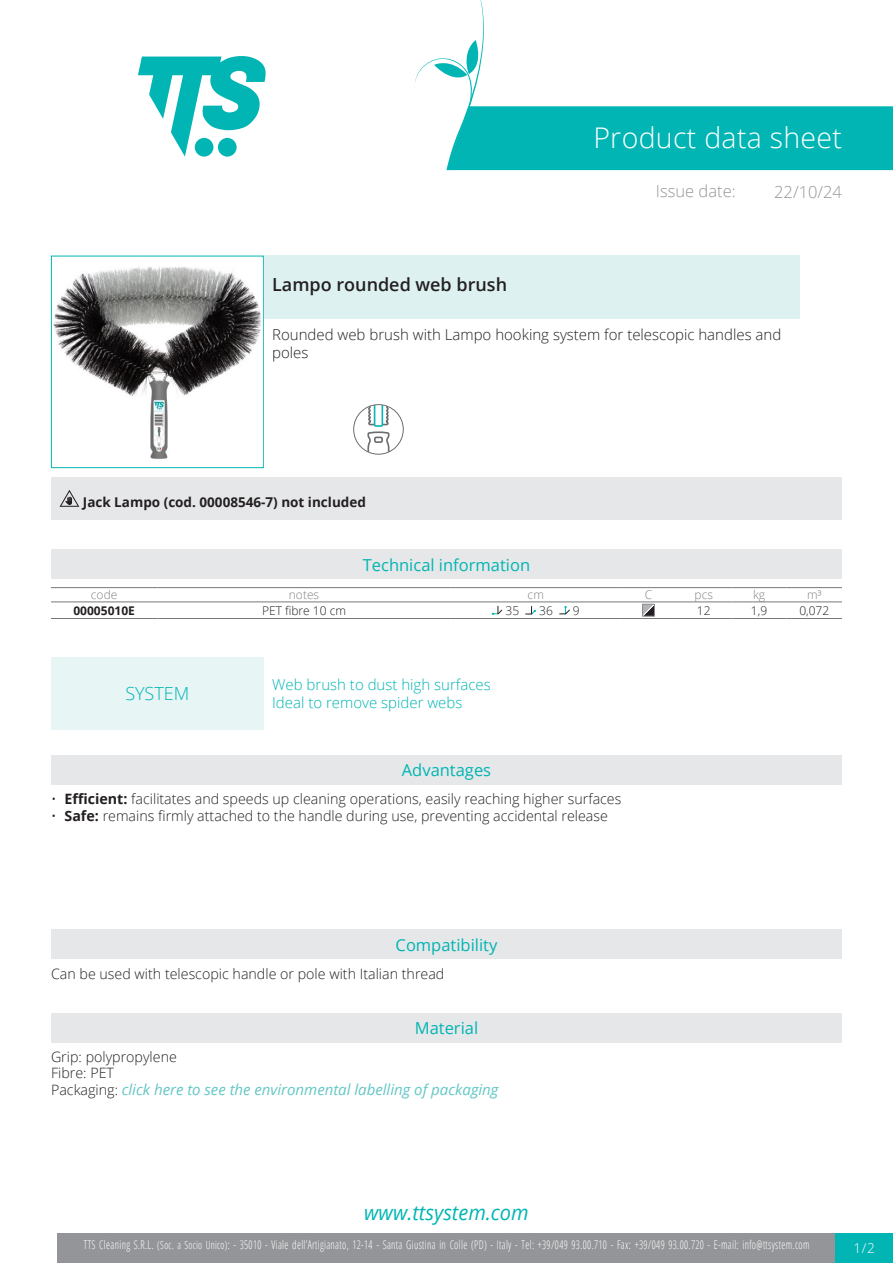
<style>
.page{position:relative;width:893px;height:1263px;background:#fff}
.page>*{position:absolute;margin:0;border:0;box-sizing:border-box;transform-origin:0 0}
.Titolo1{font:300 28.5px "Open Sans";letter-spacing:.01em;color:#fff}
.t1{font:italic 20.85px "Open Sans";color:#00b5b3;scale:.96 1}
.Nome{font:600 18px "Open Sans";color:#231f20}
.Titolo15{font:300 18px "Open Sans";color:#00b5b3}
.Titolo3{font:16.5px "Open Sans";color:#00b5b3}
.Titolo2{font:300 16.5px "Open Sans";color:#939598}
.Titolo9{font:16.5px "Open Sans";color:#00b5b3}
.Titolo8{font:16.5px "Open Sans";color:#00b5b3}
.Titolo16{font:16.5px "Open Sans";color:#00b5b3}
.Descrizione{font:300 15px/18px "Open Sans";color:#231f20}
.Materiale{font:italic 15px "Open Sans";color:#63c7c6}
.DefinizioneSistema{font:300 15px "Open Sans";color:#00b5b3}
.IdealePer{font:300 15px "Open Sans";color:#00b5b3}
.Compatibilità{font:300 14.25px "Open Sans";color:#231f20}
.Materiale-2{font:300 14.25px "Open Sans";color:#231f20}
.NotaProd{font:700 13.5px "Open Sans";color:#231f20}
.t2{font:300 13.5px "Open Sans";color:#fff}
.t3{font:300 12px "Open Sans Condensed";letter-spacing:.035em;color:#fff;scale:.85 1}
.TabTecnica_Corpo{font:300 12px "Open Sans";color:#231f20}
.TabTecnica_Intestazione{font:300 12px "Open Sans";color:#808285}
.TabTecnica_Codice{font:700 12px "Open Sans";color:#231f20}
.s1{font-weight:700}
.s2{font-weight:300;font-style:normal;font-size:14.25px;color:#231f20}
.s3{font-size:11.25px}
</style>
<div class="page">
<svg style="left:138px;top:56px;width:128px;height:101px"></svg>
<div style="left:57px;top:1233px;width:779px;height:30px;background:#939598"></div>
<div style="left:836px;top:1233px;width:57px;height:30px;background:#00b5b3"></div>
<svg style="left:415px;top:0;width:478px;height:170px"></svg>
<div style="left:51px;top:256px;width:213px;height:212px;border:1px solid #00b5b3"></div>
<img style="left:52px;top:259px;width:211px;height:206px">
<div style="left:264px;top:256px;width:535px;height:63px;background:#ddf1f0"></div>
<svg style="left:364px;top:405px;width:29px;height:49px"></svg>
<div style="left:354px;top:404px;width:49px;height:50px;border:1px solid #6c6d70;border-radius:50%"></div>
<div style="left:51px;top:477px;width:791px;height:42px;background:#e6e7e9"></div>
<svg style="left:60px;top:490px;width:19px;height:17px"></svg>
<div style="left:51px;top:549px;width:791px;height:30px;background:#e6e7e9"></div>
<hr style="left:51px;top:587px;width:106px;height:1px;background:#76787b">
<hr style="left:51px;top:602px;width:106px;height:1px;background:#76787b">
<hr style="left:157px;top:587px;width:294px;height:1px;background:#76787b">
<hr style="left:157px;top:602px;width:294px;height:1px;background:#76787b">
<hr style="left:451px;top:587px;width:170px;height:1px;background:#76787b">
<hr style="left:451px;top:602px;width:170px;height:1px;background:#76787b">
<hr style="left:621px;top:587px;width:55px;height:1px;background:#76787b">
<hr style="left:621px;top:602px;width:55px;height:1px;background:#76787b">
<hr style="left:676px;top:587px;width:55px;height:1px;background:#76787b">
<hr style="left:676px;top:602px;width:55px;height:1px;background:#76787b">
<hr style="left:731px;top:587px;width:56px;height:1px;background:#76787b">
<hr style="left:731px;top:602px;width:56px;height:1px;background:#76787b">
<hr style="left:787px;top:587px;width:55px;height:1px;background:#76787b">
<hr style="left:787px;top:602px;width:55px;height:1px;background:#76787b">
<hr style="left:51px;top:618px;width:106px;height:1px;background:#76787b">
<hr style="left:157px;top:618px;width:294px;height:1px;background:#76787b">
<hr style="left:451px;top:618px;width:170px;height:1px;background:#76787b">
<hr style="left:621px;top:618px;width:55px;height:1px;background:#76787b">
<hr style="left:676px;top:618px;width:55px;height:1px;background:#76787b">
<hr style="left:731px;top:618px;width:56px;height:1px;background:#76787b">
<hr style="left:787px;top:618px;width:55px;height:1px;background:#76787b">
<svg style="left:492px;top:606px;width:10px;height:9px"></svg>
<svg style="left:525px;top:606px;width:11px;height:9px"></svg>
<svg style="left:559px;top:606px;width:11px;height:8px"></svg>
<svg style="left:644px;top:606px;width:8px;height:8px"></svg>
<div style="left:642px;top:604px;width:12px;height:12px;border:1px solid #87898c"></div>
<div style="left:51px;top:657px;width:213px;height:72px;background:#e8f5f5"></div>
<div style="left:51px;top:755px;width:791px;height:30px;background:#e6e7e9"></div>
<div style="left:51px;top:930px;width:791px;height:29px;background:#e6e7e9"></div>
<div style="left:51px;top:1013px;width:791px;height:29px;background:#e6e7e9"></div>
<p class="Titolo1" style="left:593px;top:118px;width:250px">Product data sheet</p>
<p class="Titolo2" style="left:656px;top:180px;width:81px">Issue date:</p>
<p class="Titolo2" style="left:774px;top:180px;width:69px">22/10/24</p>
<p class="Nome" style="left:272px;top:272px;width:236px">Lampo rounded web brush</p>
<p class="Descrizione" style="left:272px;top:325px;width:511px">Rounded web brush with Lampo hooking system for telescopic handles and poles</p>
<p class="NotaProd" style="left:83px;top:492px;width:285px">Jack Lampo (cod. 00008546-7) not included</p>
<p class="Titolo3" style="left:363px;top:553px;width:169px">Technical information</p>
<p class="TabTecnica_Intestazione" style="left:91px;top:586px;width:28px">code</p>
<p class="TabTecnica_Intestazione" style="left:289px;top:586px;width:32px">notes</p>
<p class="TabTecnica_Intestazione" style="left:528px;top:586px;width:18px">cm</p>
<p class="TabTecnica_Intestazione" style="left:645px;top:586px;width:9px">C</p>
<p class="TabTecnica_Intestazione" style="left:694px;top:586px;width:20px">pcs</p>
<p class="TabTecnica_Intestazione" style="left:753px;top:586px;width:14px">kg</p>
<p class="TabTecnica_Intestazione" style="left:807px;top:586px;width:16px">m³</p>
<p class="TabTecnica_Codice" style="left:73px;top:602px;width:63px">00005010E</p>
<p class="TabTecnica_Corpo" style="left:262px;top:602px;width:85px">PET fibre 10 cm</p>
<p class="TabTecnica_Corpo" style="left:506px;top:602px;width:15px">35</p>
<p class="TabTecnica_Corpo" style="left:539px;top:602px;width:15px">36</p>
<p class="TabTecnica_Corpo" style="left:573px;top:602px;width:8px">9</p>
<p class="TabTecnica_Corpo" style="left:697px;top:602px;width:15px">12</p>
<p class="TabTecnica_Corpo" style="left:751px;top:602px;width:18px">1,9</p>
<p class="TabTecnica_Corpo" style="left:799px;top:602px;width:31px">0,072</p>
<p class="Titolo15" style="left:125px;top:681px;width:66px">SYSTEM</p>
<p class="DefinizioneSistema" style="left:272px;top:674px;width:220px">Web brush to dust high surfaces</p>
<p class="IdealePer" style="left:272px;top:692px;width:192px">Ideal to remove spider webs</p>
<p class="Titolo8" style="left:402px;top:759px;width:91px">Advantages</p>
<p class="Compatibilità" style="left:51px;top:789px;width:572px">• <span class="s1">Efficient:</span> facilitates and speeds up cleaning operations, easily reaching higher surfaces</p>
<p class="Compatibilità" style="left:51px;top:805px;width:558px">• <span class="s1">Safe:</span> remains firmly attached to the handle during use, preventing accidental release</p>
<p class="Titolo9" style="left:396px;top:933px;width:103px">Compatibility</p>
<p class="Compatibilità" style="left:51px;top:963px;width:395px">Can be used with telescopic handle or pole with Italian thread</p>
<p class="Titolo16" style="left:415px;top:1016px;width:65px">Material</p>
<p class="Materiale-2" style="left:51px;top:1047px;width:127px">Grip: polypropylene</p>
<p class="Materiale-2" style="left:51px;top:1063px;width:64px">Fibre: PET</p>
<p class="Materiale" style="left:51px;top:1079px;width:449px"><span class="s2">Packaging:</span> click here to see the environmental labelling of packaging</p>
<h2 class="t1" style="left:364px;top:1198px;width:173px">www.ttsystem.com</h2>
<p class="t3" style="left:84px;top:1236px;width:855px">TTS Cleaning S.R.L. <span class="s3">(Soc. a Socio Unico)</span>: - 35010 - Viale dell’Artigianato, 12-14 - Santa Giustina in Colle (PD) - Italy - Tel: +39/049 93.00.710 - Fax: +39/049 93.00.720 - E-mail: info@ttsystem.com</p>
<p class="t2" style="left:854px;top:1239px;width:23px">1/2</p>
</div>
